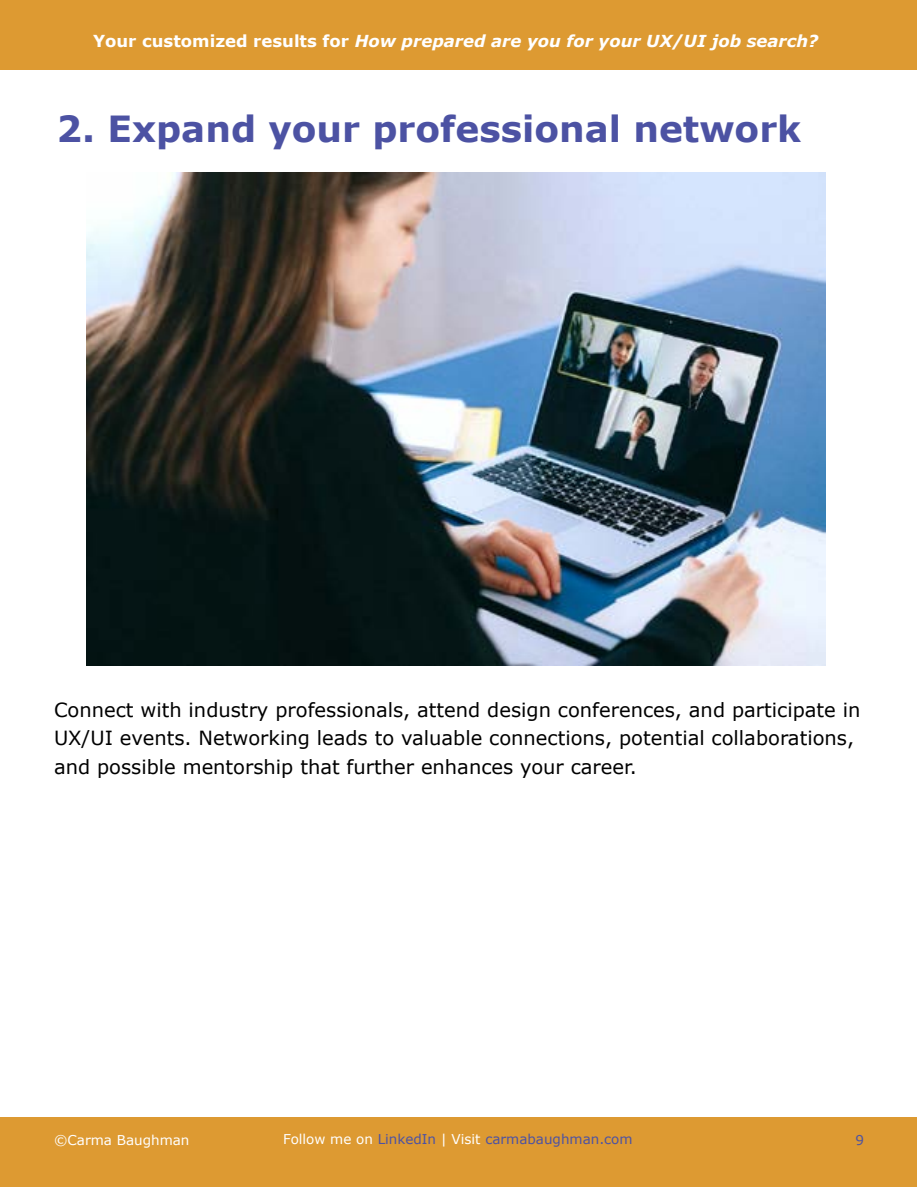
<style>
.page{position:relative;width:918px;height:1188px;background:#fff}
.page>*{position:absolute;margin:0;border:0;box-sizing:border-box;transform-origin:0 0}
.t1{font:700 36px "Verdana";color:#4c52a3}
.t2{font:19.5px/28.5px "Verdana";color:#000}
.t3{font:italic 700 16.5px "Verdana";color:#fff}
.t4{font:13.5px "Verdana";color:#4c52a3}
.t5{font:13.5px "Verdana";color:#fff}
.s1{font-style:normal}
.s2{color:#fff}
</style>
<div class="page">
<div style="left:1px;top:0;width:916px;height:69px;background:#dd9a32"></div>
<div style="left:1px;top:1117px;width:916px;height:70px;background:#dd9a32"></div>
<img style="left:86px;top:173px;width:739px;height:492px">
<p class="t3" style="left:93px;top:29px;width:727px"><span class="s1">Your customized results for</span> How prepared are you for your UX/UI job search?</p>
<h1 class="t1" style="left:57px;top:103px;width:746px">2. Expand your professional network</h1>
<p class="t2" style="left:54px;top:695px;width:808px">Connect with industry professionals, attend design conferences, and participate in<br>UX/UI events. Networking leads to valuable connections, potential collaborations, and possible mentorship that further enhances your career.</p>
<p class="t4" style="left:283px;top:1130px;width:351px"><span class="s2">Follow me on</span> LinkedIn <span class="s2">| Visit</span> carmabaughman.com</p>
<p class="t5" style="left:54px;top:1131px;width:137px">©Carma Baughman</p>
<p class="t4" style="left:855px;top:1131px;width:10px">9</p>
</div>
